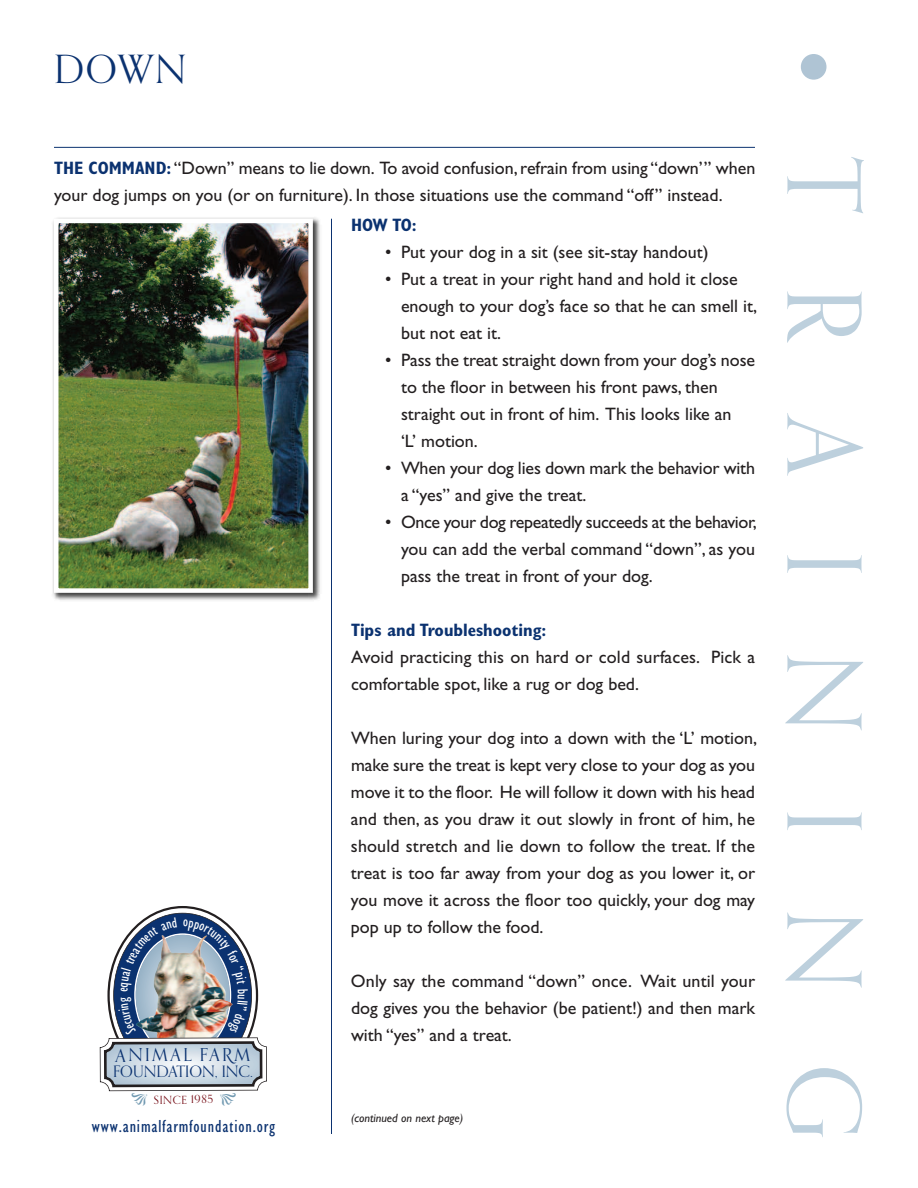
<style>
.page{position:relative;width:918px;height:1188px;background:#fff}
.page>*{position:absolute;margin:0;border:0;box-sizing:border-box;transform-origin:0 0}
.t1{font:102px "Orpheus";letter-spacing:.73em;color:#bdd0dd}
.t2{font:39px "Orpheus";color:#0b3270}
.t3{font:18px/27px "Gill Sans";color:#231f20}
.t4{font:700 condensed 18px "Gill Sans";color:#0b3270}
.t5{font:condensed 18px "Gill Sans";letter-spacing:.05em;color:#0b3270}
.t6{font:17.7px "Orpheus";letter-spacing:.13em;color:#0b3270}
.t7{font:15.75px "Orpheus";letter-spacing:-.01em;color:#0b3270}
.t8{font:italic 12px "Gill Sans";color:#231f20}
.t9{font:11.25px "Orpheus";letter-spacing:.045em;color:#750c15}
.s1{font-weight:700;font-stretch:condensed;color:#0b3270}
.s2{font-family:"Orpheus Alts II"}
</style>
<div class="page">
<hr style="left:331px;top:219px;width:1px;height:915px;background:#0b3270">
<div style="left:801px;top:54px;width:25px;height:26px;background:#afc4d4;border-radius:50%"></div>
<hr style="left:54px;top:147px;width:701px;height:1px;background:#0b3270">
<img style="left:52px;top:217px;width:268px;height:383px">
<img style="left:59px;top:224px;width:249px;height:364px">
<div style="left:54px;top:219px;width:259px;height:374px;border:4px solid #fff"></div>
<img style="left:100px;top:906px;width:167px;height:186px">
<h2 class="t2" style="left:54px;top:44px;width:134px">DOWN</h2>
<p class="t3" style="left:54px;top:156px;width:703px"><span class="s1">THE COMMAND:</span> “Down” means to lie down. To avoid confusion,refrain from using “down’” when your dog jumps on you (or on furniture). In those situations use the command “off” instead.</p>
<p class="t6" style="left:115px;top:1044px;width:136px">ANIMAL FA<span class="s2">R</span>M</p>
<p class="t7" style="left:113px;top:1061px;width:142px">FOUNDATION, INC.</p>
<p class="t9" style="left:154px;top:1092px;width:61px">SINCE 1985</p>
<p class="t5" style="left:92px;top:1119px;width:185px">www.animalfarmfoundation.org</p>
<p class="t4" style="left:351px;top:218px;width:67px">HOW TO:</p>
<p class="t3" style="left:385px;top:240px;width:325px">• Put your dog in a sit (see sit-stay handout)</p>
<p class="t3" style="left:401px;top:267px;width:357px;text-indent:-16px">• Put a treat in your right hand and hold it close enough to your dog’s face so that he can smell it, but not eat it.</p>
<p class="t3" style="left:401px;top:348px;width:356px;text-indent:-16px">• Pass the treat straight down from your dog’s nose to the floor in between his front paws, then straight out in front of him. This looks like an<br>‘L’ motion.</p>
<p class="t3" style="left:401px;top:456px;width:356px;text-indent:-16px">• When your dog lies down mark the behavior with a “yes” and give the treat.</p>
<p class="t3" style="left:401px;top:510px;width:357px;text-align:justify;text-indent:-16px">• Once your dog repeatedly succeeds at the behavior, you can add the verbal command “down”, as you pass the treat in front of your dog.</p>
<p class="t4" style="left:351px;top:623px;width:197px">Tips and Troubleshooting:</p>
<p class="t3" style="left:351px;top:645px;width:406px">Avoid practicing this on hard or cold surfaces. Pick a comfortable spot, like a rug or dog bed.</p>
<p class="t3" style="left:351px;top:726px;width:407px;text-align:justify">When luring your dog into a down with the ‘L’ motion, make sure the treat is kept very close to your dog as you move it to the floor. He will follow it down with his head and then, as you draw it out slowly in front of him, he should stretch and lie down to follow the treat. If the treat is too far away from your dog as you lower it, or you move it across the floor too quickly, your dog may pop up to follow the food.</p>
<p class="t3" style="left:351px;top:969px;width:406px;text-align:justify">Only say the command “down” once. Wait until your dog gives you the behavior (be patient!) and then mark with “yes” and a treat.</p>
<p class="t8" style="left:351px;top:1113px;width:114px">(continued on next page)</p>
<h1 class="t1" style="left:889px;top:157px;width:985px;rotate:90deg">TRAINING</h1>
</div>
